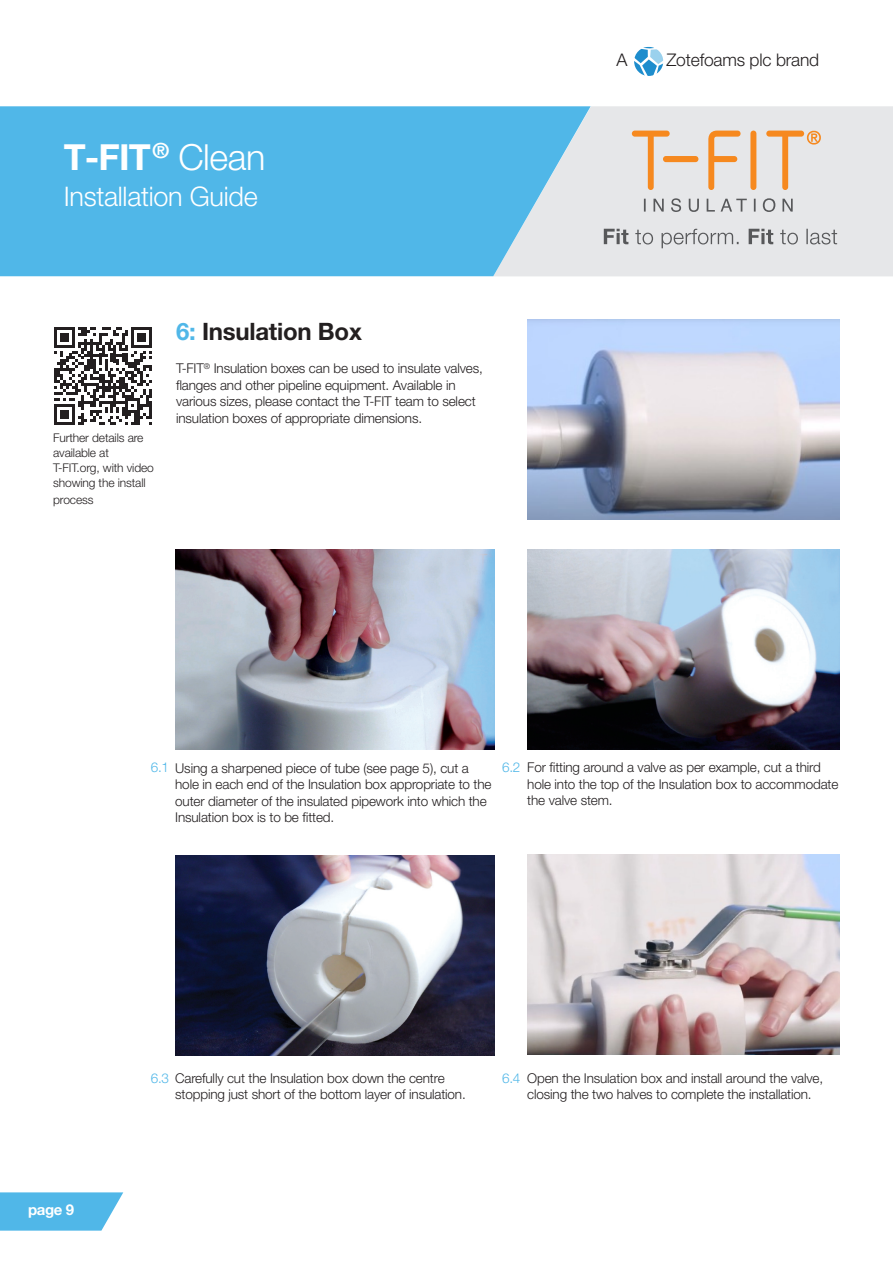
<style>
.page{position:relative;width:893px;height:1263px;background:#fff}
.page>*{position:absolute;margin:0;border:0;box-sizing:border-box;transform-origin:0 0}
.t1{font:700 36px "Helvetica Neue LT Pro";color:#fff}
.t2{font:300 27px "Helvetica Neue LT Pro";letter-spacing:-.01em;color:#fff}
.t3{font:700 24px "Helvetica Neue LT Pro";letter-spacing:-.01em;color:#231f20}
.t4{font:300 17.4px "Helvetica Neue LT Pro";letter-spacing:-.01em;color:#231f20}
.t5{font:700 15px "Helvetica Neue LT Pro";color:#fff}
.t6{font:300 13.5px/16.5px "Helvetica Neue LT Pro";letter-spacing:-.01em;color:#231f20}
.t7{font:300 13.5px "Helvetica Neue LT Pro";color:#50b7e8}
.t8{font:300 12px/15px "Helvetica Neue LT Pro";letter-spacing:-.01em;color:#231f20}
.s1{font-weight:300}
.s2{color:#50b7e8}
</style>
<div class="page">
<svg style="left:0;top:1192px;width:123px;height:38px"></svg>
<svg style="left:634px;top:47px;width:29px;height:29px"></svg>
<div style="left:591px;top:106px;width:302px;height:170px;background:#e6e7e9"></div>
<svg style="left:0;top:106px;width:591px;height:170px;fill:#50b7e8"></svg>
<img style="left:176px;top:549px;width:319px;height:200px">
<img style="left:527px;top:549px;width:312px;height:200px">
<img style="left:176px;top:855px;width:319px;height:200px">
<img style="left:527px;top:855px;width:312px;height:199px">
<img style="left:527px;top:320px;width:312px;height:199px">
<svg style="left:604px;top:229px;width:233px;height:19px"></svg>
<div style="left:750px;top:131px;width:6px;height:59px;background:#f6891f;border-radius:3px"></div>
<svg style="left:632px;top:131px;width:38px;height:59px"></svg>
<svg style="left:708px;top:131px;width:33px;height:59px"></svg>
<div style="left:663px;top:156px;width:35px;height:6px;background:#f6891f;border-radius:3px"></div>
<svg style="left:766px;top:131px;width:55px;height:59px"></svg>
<svg style="left:644px;top:198px;width:149px;height:14px"></svg>
<svg style="left:54px;top:327px;width:98px;height:97px"></svg>
<p class="t1" style="left:64px;top:135px;width:203px">T-FIT<sup>®</sup> <span class="s1">Clean</span></p>
<p class="t2" style="left:64px;top:180px;width:195px">Installation Guide</p>
<p class="t8" style="left:53px;top:430px;width:102px">Further details are available at<br>T-FIT.org, with video showing the install</p>
<p class="t8" style="left:53px;top:492px;width:42px">process</p>
<p class="t3" style="left:176px;top:317px;width:187px"><span class="s2">6:</span> Insulation Box</p>
<p class="t6" style="left:176px;top:360px;width:308px">T-FIT<sup>®</sup> Insulation boxes can be used to insulate valves, flanges and other pipeline equipment. Available in various sizes, please contact the T-FIT team to select insulation boxes of appropriate dimensions.</p>
<p class="t4" style="left:617px;top:49px;width:12px">A</p>
<p class="t4" style="left:666px;top:49px;width:154px">Zotefoams plc brand</p>
<p class="t6" style="left:527px;top:759px;width:313px">For fitting around a valve as per example, cut a third hole into the top of the Insulation box to accommodate the valve stem.</p>
<p class="t7" style="left:151px;top:759px;width:20px">6.1</p>
<p class="t7" style="left:502px;top:759px;width:20px">6.2</p>
<p class="t6" style="left:175px;top:760px;width:318px">Using a sharpened piece of tube (see page 5), cut a hole in each end of the Insulation box appropriate to the outer diameter of the insulated pipework into which the Insulation box is to be fitted.</p>
<p class="t5" style="left:28px;top:1200px;width:48px">page 9</p>
<p class="t6" style="left:175px;top:1069px;width:292px">Carefully cut the Insulation box down the centre stopping just short of the bottom layer of insulation.</p>
<p class="t6" style="left:527px;top:1069px;width:297px">Open the Insulation box and install around the valve, closing the two halves to complete the installation.</p>
<p class="t7" style="left:151px;top:1070px;width:20px">6.3</p>
<p class="t7" style="left:502px;top:1070px;width:20px">6.4</p>
</div>
